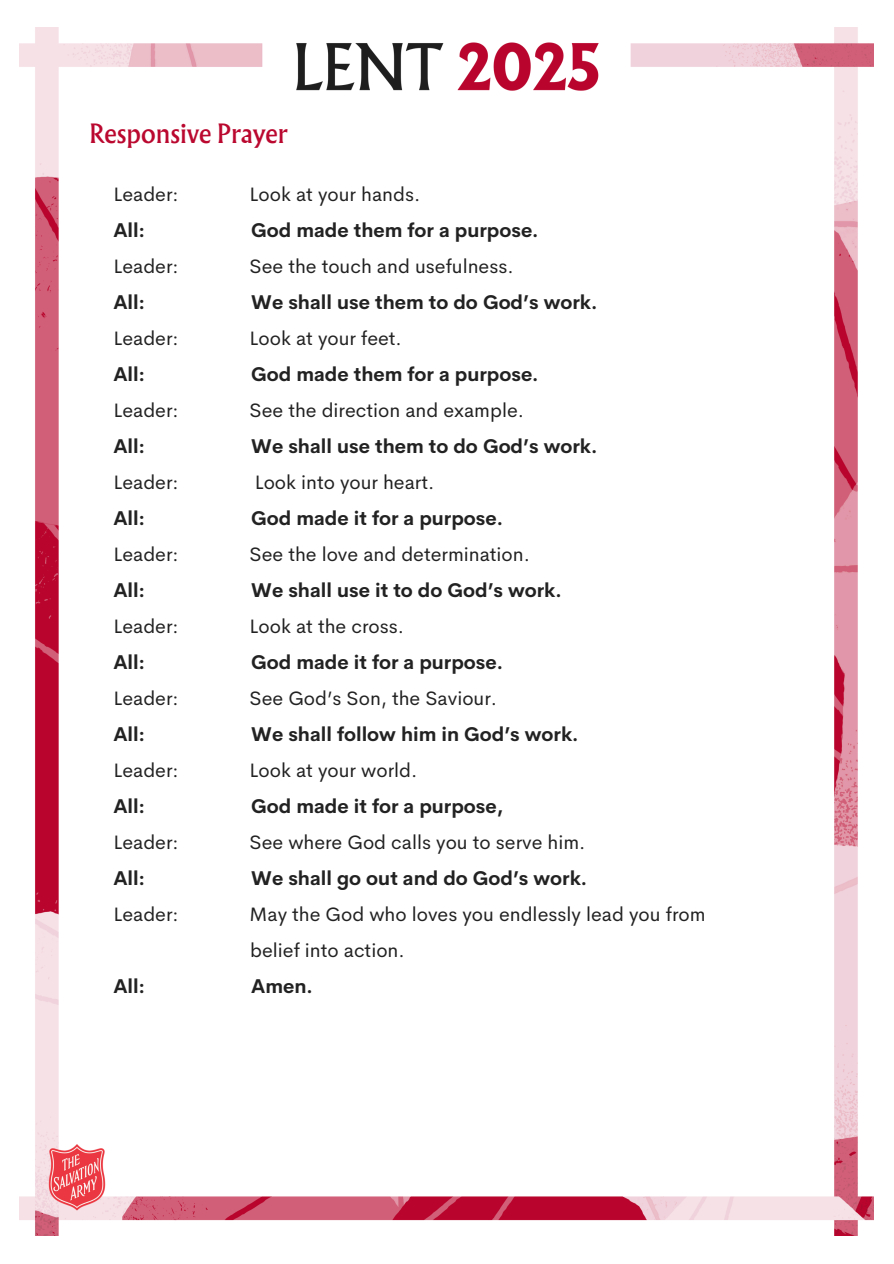
<style>
.page{position:relative;width:894px;height:1264px;background:#fff}
.page>*{position:absolute;margin:0;border:0;box-sizing:border-box;transform-origin:0 0}
.t1{font:24px "Albertus Nova";color:#ba082f}
.t2{font:19.5px "Cerebri Sans";color:#222}
.t3{font:700 19.5px "Cerebri Sans";color:#222}
</style>
<div class="page">
<img style="left:20px;top:28px;width:853px;height:1207px">
<p class="t1" style="left:89px;top:117px;width:200px">Responsive Prayer</p>
<h1 class="t2" style="left:113px;top:181px;width:67px">Leader:</h1>
<h1 class="t2" style="left:249px;top:181px;width:172px">Look at your hands.</h1>
<p class="t3" style="left:113px;top:217px;width:33px">All:</p>
<p class="t3" style="left:251px;top:217px;width:289px">God made them for a purpose.</p>
<p class="t2" style="left:113px;top:253px;width:67px">Leader:</p>
<p class="t2" style="left:249px;top:253px;width:265px">See the touch and usefulness.</p>
<p class="t3" style="left:113px;top:289px;width:33px">All:</p>
<p class="t3" style="left:251px;top:289px;width:347px">We shall use them to do God’s work.</p>
<p class="t2" style="left:113px;top:325px;width:67px">Leader:</p>
<p class="t2" style="left:249px;top:325px;width:154px">Look at your feet.</p>
<p class="t3" style="left:113px;top:361px;width:33px">All:</p>
<p class="t3" style="left:251px;top:361px;width:289px">God made them for a purpose.</p>
<p class="t2" style="left:113px;top:397px;width:67px">Leader:</p>
<p class="t2" style="left:249px;top:397px;width:276px">See the direction and example.</p>
<p class="t3" style="left:113px;top:433px;width:33px">All:</p>
<p class="t3" style="left:251px;top:433px;width:347px">We shall use them to do God’s work.</p>
<p class="t2" style="left:113px;top:469px;width:67px">Leader:</p>
<p class="t2" style="left:254px;top:469px;width:181px">Look into your heart.</p>
<p class="t3" style="left:113px;top:505px;width:33px">All:</p>
<p class="t3" style="left:251px;top:505px;width:253px">God made it for a purpose.</p>
<p class="t2" style="left:113px;top:541px;width:67px">Leader:</p>
<p class="t2" style="left:249px;top:541px;width:282px">See the love and determination.</p>
<p class="t3" style="left:113px;top:577px;width:33px">All:</p>
<p class="t3" style="left:251px;top:577px;width:312px">We shall use it to do God’s work.</p>
<p class="t2" style="left:113px;top:613px;width:67px">Leader:</p>
<p class="t2" style="left:249px;top:613px;width:156px">Look at the cross.</p>
<p class="t3" style="left:113px;top:649px;width:33px">All:</p>
<p class="t3" style="left:251px;top:649px;width:253px">God made it for a purpose.</p>
<p class="t2" style="left:113px;top:685px;width:67px">Leader:</p>
<p class="t2" style="left:249px;top:685px;width:249px">See God’s Son, the Saviour.</p>
<p class="t3" style="left:113px;top:721px;width:33px">All:</p>
<p class="t3" style="left:251px;top:721px;width:328px">We shall follow him in God’s work.</p>
<p class="t2" style="left:113px;top:757px;width:67px">Leader:</p>
<p class="t2" style="left:249px;top:757px;width:169px">Look at your world.</p>
<p class="t3" style="left:113px;top:793px;width:33px">All:</p>
<p class="t3" style="left:251px;top:793px;width:253px">God made it for a purpose,</p>
<p class="t2" style="left:113px;top:829px;width:67px">Leader:</p>
<p class="t2" style="left:249px;top:829px;width:337px">See where God calls you to serve him.</p>
<p class="t3" style="left:113px;top:865px;width:33px">All:</p>
<p class="t3" style="left:251px;top:865px;width:337px">We shall go out and do God’s work.</p>
<p class="t2" style="left:113px;top:901px;width:67px">Leader:</p>
<p class="t2" style="left:249px;top:901px;width:457px">May the God who loves you endlessly lead you from</p>
<p class="t2" style="left:250px;top:937px;width:156px">belief into action.</p>
<p class="t3" style="left:113px;top:973px;width:33px">All:</p>
<p class="t3" style="left:251px;top:973px;width:63px">Amen.</p>
</div>
